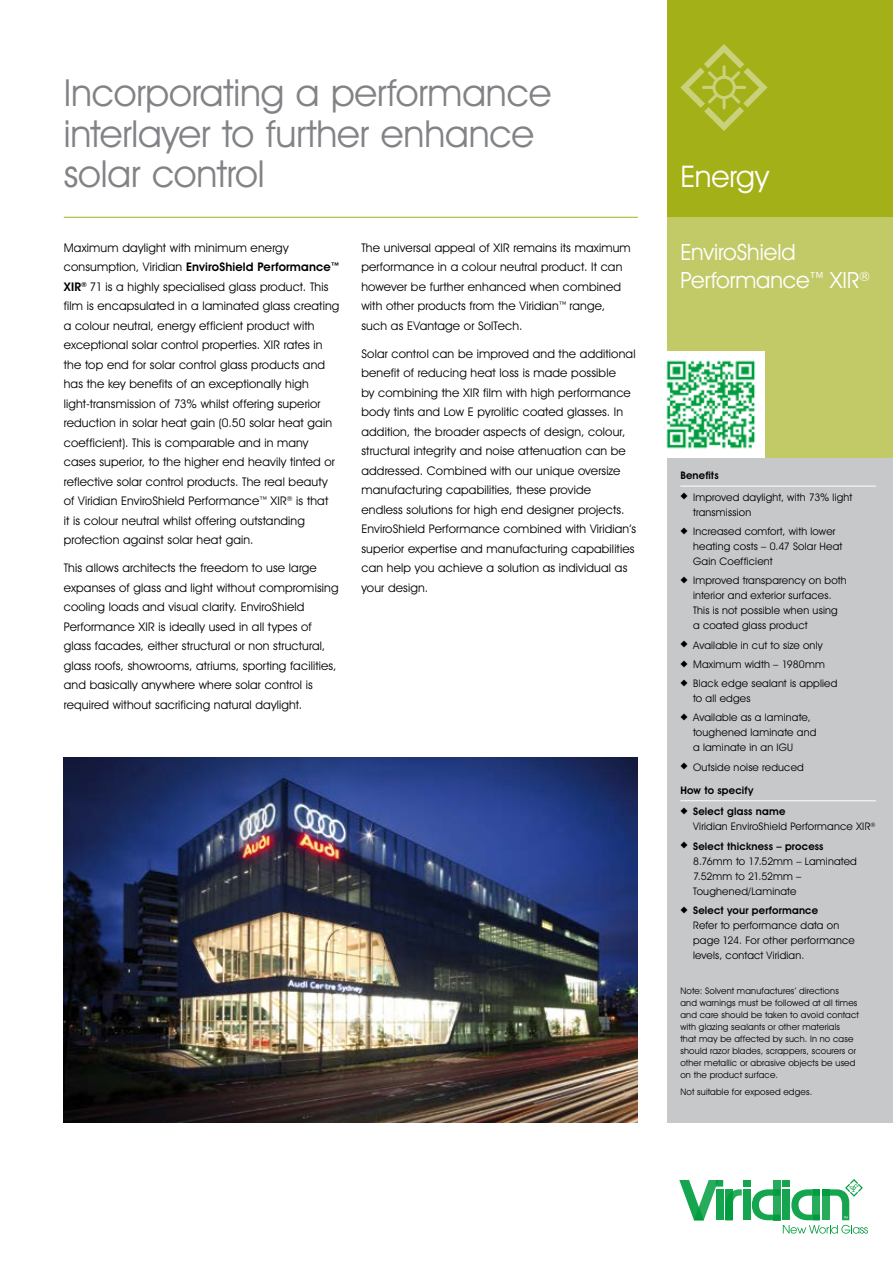
<style>
.page{position:relative;width:893px;height:1263px;background:#fff}
.page>*{position:absolute;margin:0;border:0;box-sizing:border-box;transform-origin:0 0}
.t1{font:37.5px/40.5px "Avant Garde IT Cby BT";letter-spacing:-.005em;color:#818386}
.t2{font:30px "Avant Garde IT Cby BT";letter-spacing:-.005em;color:#fff}
.t3{font:22.5px/28.5px "Avant Garde IT Cby BT";color:#fff}
.t4{font:12px/19.5px "Avant Garde IT Cby BT";letter-spacing:.015em;color:#000}
.t5{font:10.5px/15px "Avant Garde IT Cby BT";letter-spacing:.02em;color:#000}
.t6{font:600 10.5px/21.5px "Avant Garde IT Cby BT";letter-spacing:.02em;color:#000}
.t7{font:9px/12px "Avant Garde IT Cby BT";letter-spacing:.02em;color:#000}
.s1{font-weight:600}
</style>
<div class="page">
<svg style="left:752px;top:1179px;width:116px;height:54px"></svg>
<div style="left:743px;top:1180px;width:7px;height:6px;background:#14a54e"></div>
<div style="left:743px;top:1189px;width:7px;height:31px;background:#14a54e"></div>
<svg style="left:725px;top:1189px;width:17px;height:31px"></svg>
<div style="left:716px;top:1189px;width:7px;height:31px;background:#14a54e"></div>
<div style="left:716px;top:1180px;width:7px;height:6px;background:#14a54e"></div>
<svg style="left:679px;top:1180px;width:39px;height:40px"></svg>
<div style="left:668px;top:0;width:225px;height:217px;background:#a3b018"></div>
<div style="left:668px;top:458px;width:225px;height:665px;background:#c7c8ca"></div>
<div style="left:668px;top:217px;width:225px;height:241px;background:#c2ca67"></div>
<hr style="left:64px;top:217px;width:574px;height:1px;background:#a3b018">
<svg style="left:680px;top:44px;width:87px;height:87px"></svg>
<hr style="left:680px;top:486px;width:196px;height:1px;background:#fff">
<hr style="left:680px;top:800px;width:196px;height:1px;background:#fff">
<img style="left:64px;top:757px;width:574px;height:366px">
<img style="left:666px;top:351px;width:98px;height:107px">
<h1 class="t1" style="left:64px;top:72px;width:489px">Incorporating a performance interlayer to further enhance solar control</h1>
<p class="t4" style="left:64px;top:237px;width:278px">Maximum daylight with minimum energy consumption, Viridian <span class="s1">EnviroShield Performance™ XIR</span><sup>®</sup> 71 is a highly specialised glass product. This film is encapsulated in a laminated glass creating a colour neutral, energy efficient product with exceptional solar control properties. XIR rates in the top end for solar control glass products and has the key benefits of an exceptionally high light-transmission of 73% whilst offering superior reduction in solar heat gain (0.50 solar heat gain coefficient). This is comparable and in many cases superior, to the higher end heavily tinted or reflective solar control products. The real beauty of Viridian EnviroShield Performance™ XIR<sup>®</sup> is that<br>it is colour neutral whilst offering outstanding protection against solar heat gain.</p>
<p class="t4" style="left:64px;top:558px;width:276px">This allows architects the freedom to use large expanses of glass and light without compromising cooling loads and visual clarity. EnviroShield Performance XIR is ideally used in all types of glass facades, either structural or non structural, glass roofs, showrooms, atriums, sporting facilities, and basically anywhere where solar control is required without sacrificing natural daylight.</p>
<p class="t4" style="left:361px;top:237px;width:271px">The universal appeal of XIR remains its maximum performance in a colour neutral product. It can however be further enhanced when combined with other products from the Viridian™ range, such as EVantage or SolTech.</p>
<p class="t4" style="left:361px;top:343px;width:276px">Solar control can be improved and the additional benefit of reducing heat loss is made possible<br>by combining the XIR film with high performance body tints and Low E pyrolitic coated glasses. In addition, the broader aspects of design, colour, structural integrity and noise attenuation can be addressed. Combined with our unique oversize manufacturing capabilities, these provide<br>endless solutions for high end designer projects.<br>EnviroShield Performance combined with Viridian’s superior expertise and manufacturing capabilities can help you achieve a solution as individual as your design.</p>
<h2 class="t2" style="left:680px;top:158px;width:90px">Energy</h2>
<h3 class="t3" style="left:680px;top:237px;width:191px">EnviroShield<br>Performance™ XIR<sup>®</sup></h3>
<p class="t5" style="left:680px;top:465px;width:173px;line-height:21.5px"><span class="s1">Benefits<br></span><sup>.</sup> Improved daylight, with 73% light</p>
<p class="t5" style="left:680px;top:502px;width:157px;line-height:19.2px;text-indent:13px">transmission<br><sup>.</sup> Increased comfort, with lower</p>
<p class="t5" style="left:693px;top:539px;width:151px">heating costs – 0.47 Solar Heat<br>Gain Coefficient</p>
<p class="t5" style="left:693px;top:573px;width:155px;text-indent:-13px"><sup>.</sup> Improved transparency on both interior and exterior surfaces.<br>This is not possible when using a coated glass product</p>
<p class="t5" style="left:680px;top:635px;width:159px;line-height:19.2px"><sup>.</sup> Available in cut to size only<br><sup>.</sup> Maximum width – 1980mm<br><sup>.</sup> Black edge sealant is applied</p>
<p class="t5" style="left:680px;top:689px;width:132px;line-height:19.2px;text-indent:13px">to all edges<br><sup>.</sup> Available as a laminate,</p>
<p class="t5" style="left:693px;top:725px;width:125px">toughened laminate and a laminate in an IGU</p>
<p class="t5" style="left:680px;top:759px;width:125px"><sup>.</sup> Outside noise reduced</p>
<p class="t6" style="left:680px;top:779px;width:107px">How to specify<br><sup>.</sup> Select glass name</p>
<p class="t5" style="left:680px;top:817px;width:197px;line-height:19.2px;text-indent:13px">Viridian EnviroShield Performance XIR<sup>® </sup><sup>.</sup> <span class="s1">Select thickness – process</span></p>
<p class="t5" style="left:693px;top:853px;width:165px">8.76mm to 17.52mm – Laminated<br>7.52mm to 21.52mm –<br>Toughened/Laminate</p>
<p class="t5" style="left:693px;top:902px;width:163px;text-indent:-13px"><sup>.</sup> <span class="s1">Select your performance<br></span>Refer to performance data on page 124. For other performance levels, contact Viridian.</p>
<p class="t7" style="left:680px;top:985px;width:180px">Note: Solvent manufactures’ directions<br>and warnings must be followed at all times and care should be taken to avoid contact with glazing sealants or other materials<br>that may be affected by such. In no case should razor blades, scrappers, scourers or other metallic or abrasive objects be used on the product surface.</p>
<p class="t7" style="left:680px;top:1085px;width:133px">Not suitable for exposed edges.</p>
</div>
